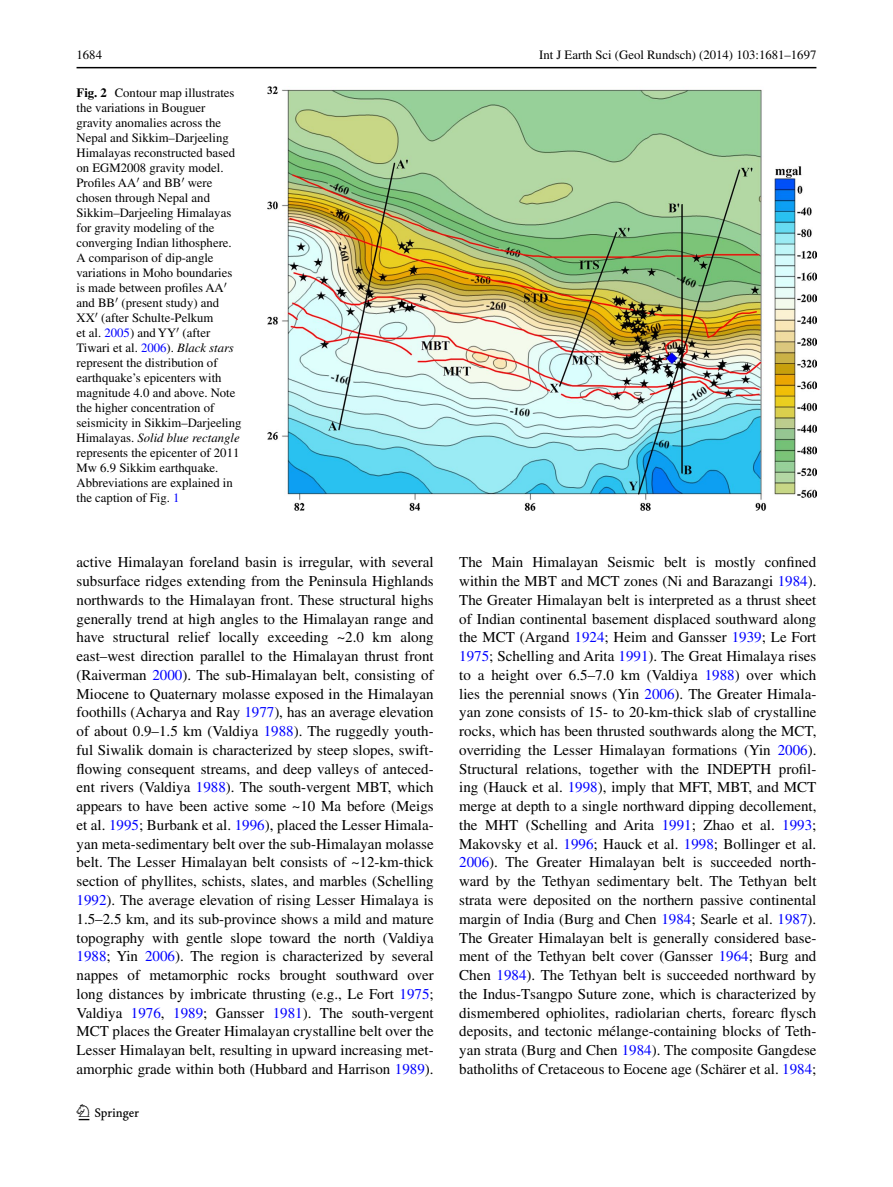
<style>
.page{position:relative;width:893px;height:1187px;background:#fff}
.page>*{position:absolute;margin:0;border:0;box-sizing:border-box;transform-origin:0 0}
.t1{font:22.5px "Springnew";color:#000}
.t2{font:15px/18.8px "Times";color:#000;text-align:justify}
.t3{font:12.75px/15px "Times";color:#000}
.s1{font-weight:700}
.s2{color:#00f}
.s3{font-style:italic}
</style>
<div class="page">
<hr style="left:77px;top:67px;width:739px;height:1px;background:#000">
<img style="left:268px;top:87px;width:548px;height:424px">
<p class="t3" style="left:77px;top:48px;width:27px">1684</p>
<p class="t3" style="left:539px;top:48px;width:279px">Int J Earth Sci (Geol Rundsch) (2014) 103:1681–1697</p>
<p class="t3" style="left:77px;top:85px;width:167px"><span class="s1">Fig. 2</span> Contour map illustrates the variations in Bouguer gravity anomalies across the<br>Nepal and Sikkim–Darjeeling<br>Himalayas reconstructed based on EGM2008 gravity model.<br>Profiles AA and BB were chosen through Nepal and<br>Sikkim–Darjeeling Himalayas for gravity modeling of the converging Indian lithosphere.<br>A comparison of dip-angle variations in Moho boundaries is made between profiles AA<br>and BB (present study) and<br>XX (after Schulte-Pelkum<br>et al. <span class="s2">2005</span>) and YY (after<br>Tiwari et al. <span class="s2">2006</span>). <span class="s3">Black stars </span>represent the distribution of earthquake’s epicenters with magnitude 4.0 and above. Note the higher concentration of seismicity in Sikkim–Darjeeling<br>Himalayas. <span class="s3">Solid blue rectangle </span>represents the epicenter of 2011<br>Mw 6.9 Sikkim earthquake.<br>Abbreviations are explained in the caption of Fig. <span class="s2">1</span></p>
<p class="t2" style="left:77px;top:552px;width:359px">active Himalayan foreland basin is irregular, with several subsurface ridges extending from the Peninsula Highlands northwards to the Himalayan front. These structural highs generally trend at high angles to the Himalayan range and have structural relief locally exceeding ~2.0 km along east–west direction parallel to the Himalayan thrust front (Raiverman <span class="s2">2000</span>). The sub-Himalayan belt, consisting of Miocene to Quaternary molasse exposed in the Himalayan foothills (Acharya and Ray <span class="s2">1977</span>), has an average elevation of about 0.9–1.5 km (Valdiya <span class="s2">1988</span>). The ruggedly youth&shy;ful Siwalik domain is characterized by steep slopes, swift&shy;flowing consequent streams, and deep valleys of anteced&shy;ent rivers (Valdiya <span class="s2">1988</span>). The south-vergent MBT, which appears to have been active some ~10 Ma before (Meigs et al. <span class="s2">1995</span>; Burbank et al. <span class="s2">1996</span>), placed the Lesser Himala&shy;yan meta-sedimentary belt over the sub-Himalayan molasse belt. The Lesser Himalayan belt consists of ~12-km-thick section of phyllites, schists, slates, and marbles (Schelling <span class="s2">1992</span>). The average elevation of rising Lesser Himalaya is 1.5–2.5 km, and its sub-province shows a mild and mature topography with gentle slope toward the north (Valdiya <span class="s2">1988</span>; Yin <span class="s2">2006</span>). The region is characterized by several nappes of metamorphic rocks brought southward over long distances by imbricate thrusting (e.g., Le Fort <span class="s2">1975</span>; Valdiya <span class="s2">1976</span>, <span class="s2">1989</span>; Gansser <span class="s2">1981</span>). The south-vergent MCT places the Greater Himalayan crystalline belt over the Lesser Himalayan belt, resulting in upward increasing met&shy;amorphic grade within both (Hubbard and Harrison <span class="s2">1989</span>).</p>
<p class="t2" style="left:459px;top:552px;width:359px">The Main Himalayan Seismic belt is mostly confined within the MBT and MCT zones (Ni and Barazangi <span class="s2">1984</span>).<br>The Greater Himalayan belt is interpreted as a thrust sheet of Indian continental basement displaced southward along the MCT (Argand <span class="s2">1924</span>; Heim and Gansser <span class="s2">1939</span>; Le Fort <span class="s2">1975</span>; Schelling and Arita <span class="s2">1991</span>). The Great Himalaya rises to a height over 6.5–7.0 km (Valdiya <span class="s2">1988</span>) over which lies the perennial snows (Yin <span class="s2">2006</span>). The Greater Himala&shy;yan zone consists of 15- to 20-km-thick slab of crystalline rocks, which has been thrusted southwards along the MCT, overriding the Lesser Himalayan formations (Yin <span class="s2">2006</span>).<br>Structural relations, together with the INDEPTH profil&shy;ing (Hauck et al. <span class="s2">1998</span>), imply that MFT, MBT, and MCT merge at depth to a single northward dipping decollement, the MHT (Schelling and Arita <span class="s2">1991</span>; Zhao et al. <span class="s2">1993</span>; Makovsky et al. <span class="s2">1996</span>; Hauck et al. <span class="s2">1998</span>; Bollinger et al.<br><span class="s2">2006</span>). The Greater Himalayan belt is succeeded north&shy;ward by the Tethyan sedimentary belt. The Tethyan belt strata were deposited on the northern passive continental margin of India (Burg and Chen <span class="s2">1984</span>; Searle et al. <span class="s2">1987</span>).<br>The Greater Himalayan belt is generally considered base&shy;ment of the Tethyan belt cover (Gansser <span class="s2">1964</span>; Burg and Chen <span class="s2">1984</span>). The Tethyan belt is succeeded northward by the Indus-Tsangpo Suture zone, which is characterized by dismembered ophiolites, radiolarian cherts, forearc flysch deposits, and tectonic mélange-containing blocks of Teth&shy;yan strata (Burg and Chen <span class="s2">1984</span>). The composite Gangdese batholiths of Cretaceous to Eocene age (Schärer et al. <span class="s2">1984</span>;</p>
<h1 class="t1" style="left:79px;top:1104px;width:62px">1 3</h1>
</div>
